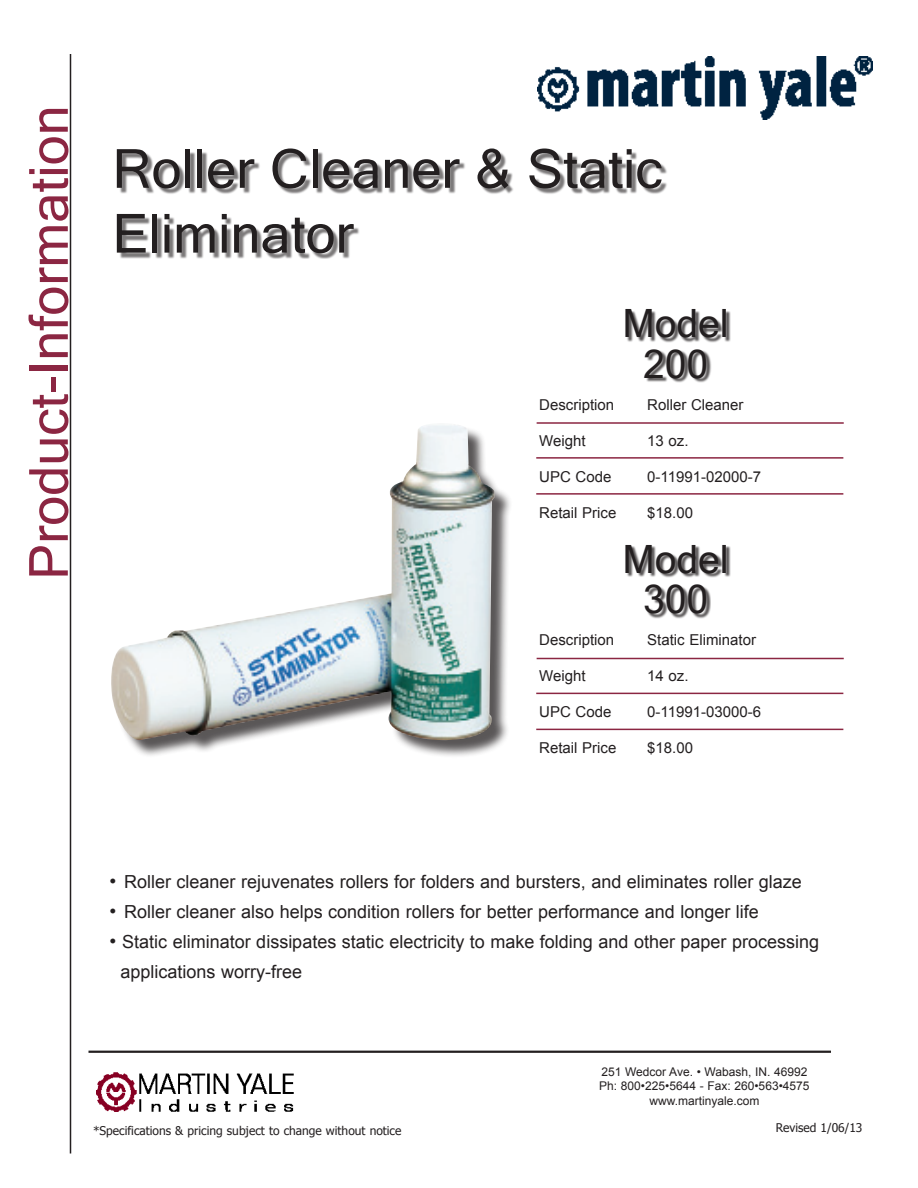
<style>
.page{position:relative;width:918px;height:1188px;background:#fff}
.page>*{position:absolute;margin:0;border:0;box-sizing:border-box;transform-origin:0 0}
.t1{font:54px/64.8px "Microsoft Sans Serif";color:#231f20}
.t2{font:54px "Microsoft Sans Serif";color:#8b2642}
.t3{font:39px "Microsoft Sans Serif";color:#231f20}
.t4{font:18px "Arial";color:#231f20}
.t5{font:15px "Arial";color:#231f20}
.t6{font:12px "Arial";color:#231f20}
.t7{font:12px "Tahoma";color:#231f20}
.s1{font-size:19.5px}
</style>
<div class="page">
<img style="left:537px;top:57px;width:336px;height:62px">
<hr style="left:89px;top:1051px;width:742px;height:2px;background:#231f20">
<div style="left:114px;top:426px;width:399px;height:333px;background:#231f20;opacity:.75"></div>
<img style="left:111px;top:425px;width:384px;height:318px">
<div style="left:120px;top:151px;width:548px;height:108px;background:#231f20;opacity:.6"></div>
<div style="left:646px;top:351px;width:65px;height:32px;background:#231f20;opacity:.75"></div>
<img style="left:96px;top:1072px;width:198px;height:39px">
<hr style="left:70px;top:54px;width:1px;height:1100px;background:#231f20">
<div style="left:627px;top:311px;width:104px;height:32px;background:#231f20;opacity:.75"></div>
<hr style="left:537px;top:422px;width:307px;height:2px;background:#8b2642">
<hr style="left:536px;top:457px;width:307px;height:2px;background:#8b2642">
<hr style="left:536px;top:493px;width:307px;height:2px;background:#8b2642">
<div style="left:647px;top:586px;width:64px;height:32px;background:#231f20;opacity:.75"></div>
<div style="left:627px;top:546px;width:104px;height:32px;background:#231f20;opacity:.75"></div>
<hr style="left:537px;top:658px;width:307px;height:1px;background:#8b2642">
<hr style="left:536px;top:693px;width:307px;height:1px;background:#8b2642">
<hr style="left:536px;top:729px;width:307px;height:1px;background:#8b2642">
<p class="t2" style="left:14px;top:580px;width:476px;rotate:-90deg">Product-Information</p>
<p class="t1" style="left:113px;top:134px;width:551px">Roller Cleaner &amp; Static<br>Eliminator</p>
<p class="t3" style="left:622px;top:298px;width:108px">Model</p>
<p class="t3" style="left:643px;top:339px;width:67px">200</p>
<p class="t5" style="left:539px;top:394px;width:77px">Description</p>
<p class="t5" style="left:647px;top:394px;width:98px">Roller Cleaner</p>
<p class="t5" style="left:539px;top:430px;width:48px">Weight</p>
<p class="t5" style="left:647px;top:430px;width:43px">13 oz.</p>
<p class="t5" style="left:539px;top:466px;width:74px">UPC Code</p>
<p class="t5" style="left:647px;top:466px;width:115px">0-11991-02000-7</p>
<p class="t5" style="left:539px;top:502px;width:79px">Retail Price</p>
<p class="t5" style="left:647px;top:502px;width:47px">$18.00</p>
<p class="t3" style="left:622px;top:534px;width:108px">Model</p>
<p class="t3" style="left:643px;top:574px;width:67px">300</p>
<p class="t5" style="left:539px;top:630px;width:77px">Description</p>
<p class="t5" style="left:647px;top:630px;width:110px">Static Eliminator</p>
<p class="t5" style="left:539px;top:666px;width:48px">Weight</p>
<p class="t5" style="left:647px;top:666px;width:43px">14 oz.</p>
<p class="t5" style="left:539px;top:702px;width:74px">UPC Code</p>
<p class="t5" style="left:647px;top:702px;width:115px">0-11991-03000-6</p>
<p class="t5" style="left:539px;top:738px;width:79px">Retail Price</p>
<p class="t5" style="left:647px;top:738px;width:47px">$18.00</p>
<p class="t4" style="left:110px;top:870px;width:694px"><span class="s1">•</span> Roller cleaner rejuvenates rollers for folders and bursters, and eliminates roller glaze</p>
<p class="t4" style="left:110px;top:900px;width:651px"><span class="s1">•</span> Roller cleaner also helps condition rollers for better performance and longer life</p>
<p class="t4" style="left:110px;top:930px;width:711px"><span class="s1">•</span> Static eliminator dissipates static electricity to make folding and other paper processing</p>
<p class="t4" style="left:121px;top:960px;width:183px">applications worry-free</p>
<p class="t6" style="left:601px;top:1064px;width:208px">251 Wedcor Ave. • Wabash, IN. 46992</p>
<p class="t6" style="left:599px;top:1078px;width:212px">Ph: 800•225•5644 - Fax: 260•563•4575</p>
<p class="t6" style="left:649px;top:1093px;width:112px">www.martinyale.com</p>
<p class="t7" style="left:93px;top:1123px;width:310px">*Specifications &amp; pricing subject to change without notice</p>
<p class="t7" style="left:776px;top:1120px;width:88px">Revised 1/06/13</p>
</div>
